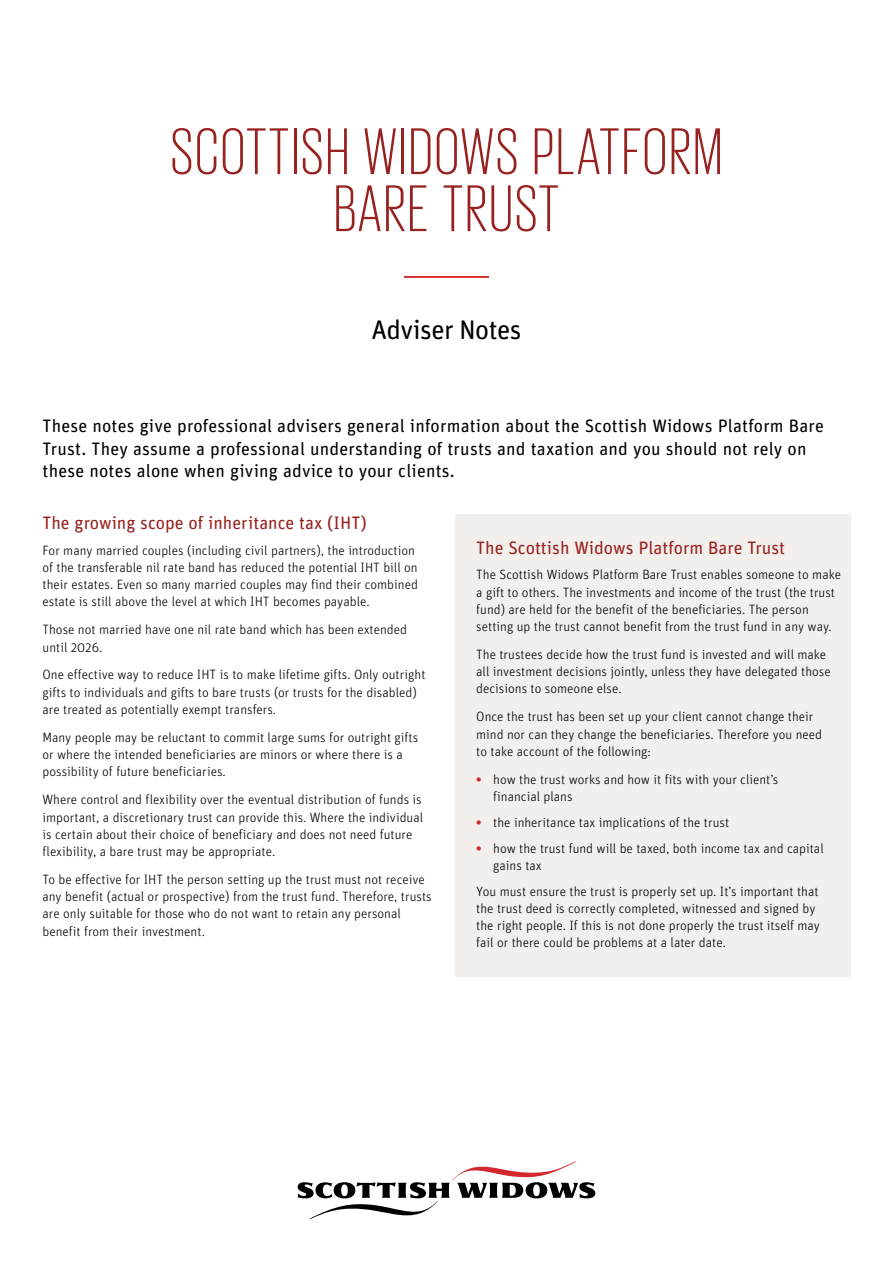
<style>
.page{position:relative;width:893px;height:1263px;background:#fff}
.page>*{position:absolute;margin:0;border:0;box-sizing:border-box;transform-origin:0 0}
.SW_Guide_Body_text{font:300 67.5px/57px "Giorgio Sans";letter-spacing:.04em;color:#972220;text-align:center}
.t1{font:27px "Unit Rounded Pro";letter-spacing:-.02em;color:#000}
.SW_Guide_Intro_paragraph{font:18px/22.5px "Unit Rounded Pro";letter-spacing:.01em;color:#000}
.SW_Guide_Subheading{font:18px "Unit Rounded Pro";color:#972220}
.SW_Guide_Body_text-2{font:300 13.5px/17.2px "Unit Rounded Pro";color:#000}
.s1{font-weight:700;color:#d3272d}
</style>
<div class="page">
<div style="left:455px;top:515px;width:395px;height:462px;background:#f2efec"></div>
<hr style="left:404px;top:276px;width:85px;height:2px;background:#d3272d">
<svg style="left:298px;top:1161px;width:297px;height:58px"></svg>
<p class="SW_Guide_Body_text" style="left:171px;top:121px;width:553px">SCOTTISH WIDOWS PLATFORM<br>BARE TRUST</p>
<p class="t1" style="left:371px;top:311px;width:152px">Adviser Notes</p>
<p class="SW_Guide_Intro_paragraph" style="left:43px;top:414px;width:783px">These notes give professional advisers general information about the Scottish Widows Platform Bare<br>Trust. They assume a professional understanding of trusts and taxation and you should not rely on these notes alone when giving advice to your clients.</p>
<p class="SW_Guide_Subheading" style="left:43px;top:510px;width:326px">The growing scope of inheritance tax (IHT)</p>
<p class="SW_Guide_Body_text-2" style="left:43px;top:541px;width:377px">For many married couples (including civil partners), the introduction of the transferable nil rate band has reduced the potential IHT bill on their estates. Even so many married couples may find their combined estate is still above the level at which IHT becomes payable.</p>
<p class="SW_Guide_Body_text-2" style="left:43px;top:621px;width:366px">Those not married have one nil rate band which has been extended until 2026.</p>
<p class="SW_Guide_Body_text-2" style="left:43px;top:666px;width:385px">One effective way to reduce IHT is to make lifetime gifts. Only outright gifts to individuals and gifts to bare trusts (or trusts for the disabled) are treated as potentially exempt transfers.</p>
<p class="SW_Guide_Body_text-2" style="left:43px;top:728px;width:377px">Many people may be reluctant to commit large sums for outright gifts or where the intended beneficiaries are minors or where there is a possibility of future beneficiaries.</p>
<p class="SW_Guide_Body_text-2" style="left:43px;top:791px;width:382px">Where control and flexibility over the eventual distribution of funds is important, a discretionary trust can provide this. Where the individual is certain about their choice of beneficiary and does not need future flexibility, a bare trust may be appropriate.</p>
<p class="SW_Guide_Body_text-2" style="left:43px;top:870px;width:391px">To be effective for IHT the person setting up the trust must not receive any benefit (actual or prospective) from the trust fund. Therefore, trusts are only suitable for those who do not want to retain any personal benefit from their investment.</p>
<p class="SW_Guide_Subheading" style="left:476px;top:535px;width:310px">The Scottish Widows Platform Bare Trust</p>
<p class="SW_Guide_Body_text-2" style="left:476px;top:566px;width:366px">The Scottish Widows Platform Bare Trust enables someone to make a gift to others. The investments and income of the trust (the trust fund) are held for the benefit of the beneficiaries. The person setting up the trust cannot benefit from the trust fund in any way.</p>
<p class="SW_Guide_Body_text-2" style="left:476px;top:645px;width:356px">The trustees decide how the trust fund is invested and will make all investment decisions jointly, unless they have delegated those decisions to someone else.</p>
<p class="SW_Guide_Body_text-2" style="left:476px;top:708px;width:347px">Once the trust has been set up your client cannot change their mind nor can they change the beneficiaries. Therefore you need to take account of the following:</p>
<p class="SW_Guide_Body_text-2" style="left:493px;top:770px;width:287px;text-indent:-17px"><span class="s1">•</span> how the trust works and how it fits with your client’s financial plans</p>
<p class="SW_Guide_Body_text-2" style="left:476px;top:813px;width:254px"><span class="s1">•</span> the inheritance tax implications of the trust</p>
<p class="SW_Guide_Body_text-2" style="left:493px;top:839px;width:332px;text-indent:-17px"><span class="s1">•</span> how the trust fund will be taxed, both income tax and capital gains tax</p>
<p class="SW_Guide_Body_text-2" style="left:476px;top:882px;width:345px">You must ensure the trust is properly set up. It’s important that the trust deed is correctly completed, witnessed and signed by the right people. If this is not done properly the trust itself may fail or there could be problems at a later date.</p>
</div>
